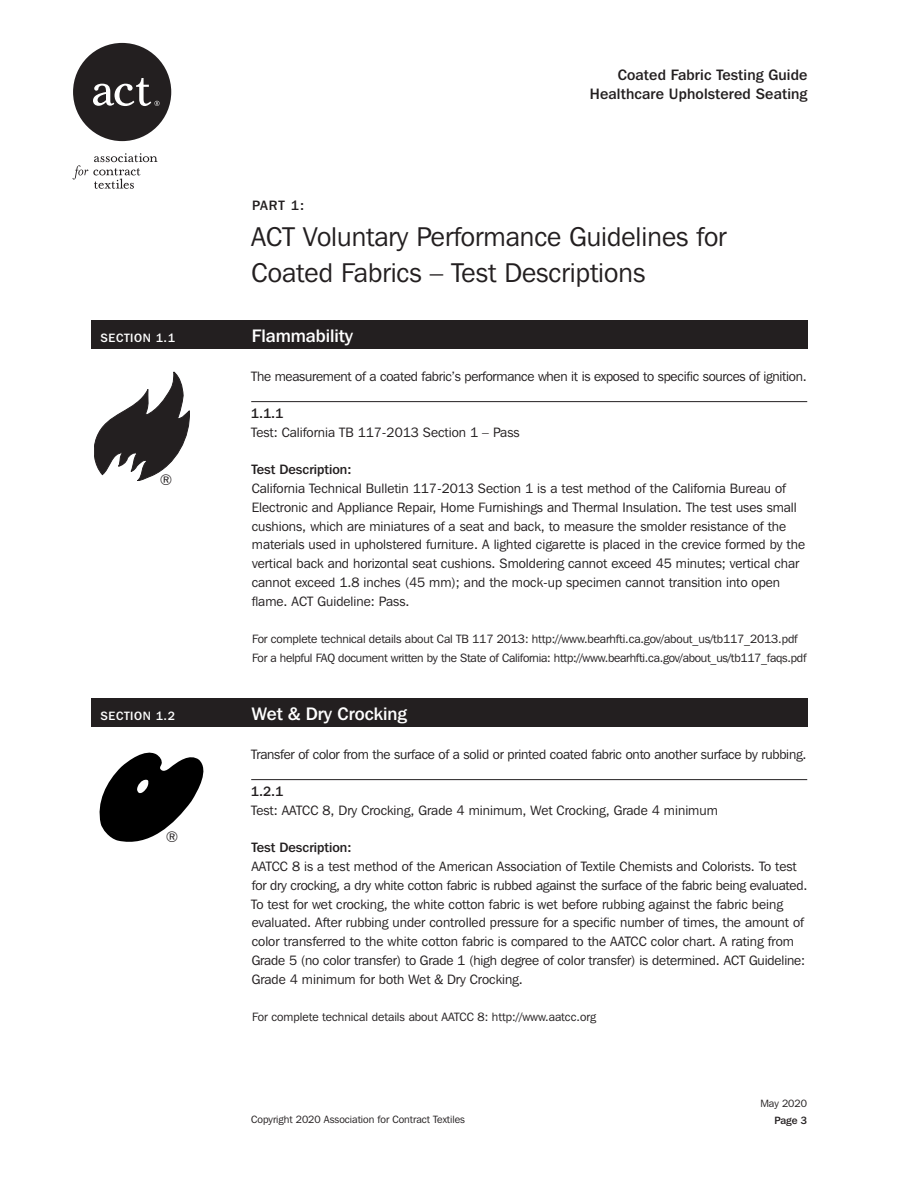
<style>
.page{position:relative;width:918px;height:1188px;background:#fff}
.page>*{position:absolute;margin:0;border:0;box-sizing:border-box;transform-origin:0 0}
.t1{font:27px/36px "Franklin Gothic IT Cby BT";color:#231f20}
.t2{font:500 18px "Franklin Gothic IT Cby BT";color:#fff}
.t3{font:500 15px/19.5px "Franklin Gothic IT Cby BT";letter-spacing:.01em;color:#231f20;text-align:right}
.t4{font:15px "Franklin Gothic IT Cby BT";color:#231f20}
.t5{font:13.5px/18.8px "Franklin Gothic IT Cby BT";color:#231f20}
.t6{font:13.5px "Franklin Gothic IT Cby BT";letter-spacing:-.02em;color:#231f20}
.t7{font:500 13.5px "Franklin Gothic IT Cby BT";color:#231f20}
.t8{font:12px "Franklin Gothic IT Cby BT";letter-spacing:-.01em;color:#231f20}
.t9{font:500 12px "Franklin Gothic IT Cby BT";letter-spacing:.05em;color:#fff}
.t10{font:10.5px "Franklin Gothic IT Cby BT";color:#231f20}
.t11{font:500 10.5px "Franklin Gothic IT Cby BT";color:#231f20}
</style>
<div class="page">
<svg style="left:72px;top:153px;width:86px;height:36px"></svg>
<div style="left:73px;top:43px;width:98px;height:98px;background:#231f20;border-radius:50%"></div>
<svg style="left:93px;top:78px;width:67px;height:28px"></svg>
<hr style="left:251px;top:401px;width:556px;height:1px;background:#231f20">
<hr style="left:251px;top:779px;width:556px;height:1px;background:#231f20">
<div style="left:91px;top:320px;width:717px;height:28px;background:#231f20"></div>
<div style="left:91px;top:698px;width:717px;height:28px;background:#231f20"></div>
<svg style="left:100px;top:753px;width:103px;height:89px"></svg>
<svg style="left:94px;top:372px;width:95px;height:109px"></svg>
<p class="t3" style="left:590px;top:64px;width:219px">Coated Fabric Testing Guide<br>Healthcare Upholstered Seating</p>
<p class="t7" style="left:252px;top:197px;width:54px">PART 1:</p>
<p class="t1" style="left:251px;top:218px;width:477px">ACT Voluntary Performance Guidelines for<br>Coated Fabrics – Test Descriptions</p>
<p class="t9" style="left:100px;top:330px;width:76px">SECTION 1.1</p>
<p class="t2" style="left:252px;top:324px;width:103px">Flammability</p>
<p class="t4" style="left:160px;top:470px;width:14px">®</p>
<p class="t6" style="left:251px;top:368px;width:557px">The measurement of a coated fabric’s performance when it is exposed to specific sources of ignition.</p>
<p class="t7" style="left:251px;top:405px;width:34px">1.1.1</p>
<p class="t5" style="left:251px;top:423px;width:270px">Test: California TB 117-2013 Section 1 – Pass</p>
<p class="t7" style="left:251px;top:461px;width:102px">Test Description:</p>
<p class="t5" style="left:252px;top:479px;width:555px">California Technical Bulletin 117-2013 Section 1 is a test method of the California Bureau of Electronic and Appliance Repair, Home Furnishings and Thermal Insulation. The test uses small cushions, which are miniatures of a seat and back, to measure the smolder resistance of the materials used in upholstered furniture. A lighted cigarette is placed in the crevice formed by the vertical back and horizontal seat cushions. Smoldering cannot exceed 45 minutes; vertical char cannot exceed 1.8 inches (45 mm); and the mock-up specimen cannot transition into open flame. ACT Guideline: Pass.</p>
<p class="t8" style="left:252px;top:632px;width:547px">For complete technical details about Cal TB 117 2013: http://www.bearhfti.ca.gov/about_us/tb117_2013.pdf</p>
<p class="t8" style="left:252px;top:650px;width:556px">For a helpful FAQ document written by the State of California: http://www.bearhfti.ca.gov/about_us/tb117_faqs.pdf</p>
<p class="t9" style="left:100px;top:708px;width:76px">SECTION 1.2</p>
<p class="t2" style="left:252px;top:702px;width:156px">Wet &amp; Dry Crocking</p>
<p class="t4" style="left:166px;top:827px;width:14px">®</p>
<p class="t5" style="left:251px;top:744px;width:557px">Transfer of color from the surface of a solid or printed coated fabric onto another surface by rubbing.</p>
<p class="t7" style="left:251px;top:783px;width:34px">1.2.1</p>
<p class="t5" style="left:251px;top:801px;width:468px">Test: AATCC 8, Dry Crocking, Grade 4 minimum, Wet Crocking, Grade 4 minimum</p>
<p class="t7" style="left:251px;top:839px;width:102px">Test Description:</p>
<p class="t5" style="left:251px;top:857px;width:558px">AATCC 8 is a test method of the American Association of Textile Chemists and Colorists. To test for dry crocking, a dry white cotton fabric is rubbed against the surface of the fabric being evaluated.<br>To test for wet crocking, the white cotton fabric is wet before rubbing against the fabric being evaluated. After rubbing under controlled pressure for a specific number of times, the amount of color transferred to the white cotton fabric is compared to the AATCC color chart. A rating from Grade 5 (no color transfer) to Grade 1 (high degree of color transfer) is determined. ACT Guideline:<br>Grade 4 minimum for both Wet &amp; Dry Crocking.</p>
<p class="t8" style="left:252px;top:1010px;width:345px">For complete technical details about AATCC 8: http://www.aatcc.org</p>
<p class="t10" style="left:251px;top:1112px;width:215px">Copyright 2020 Association for Contract Textiles</p>
<p class="t10" style="left:760px;top:1097px;width:48px">May 2020</p>
<p class="t11" style="left:775px;top:1113px;width:34px">Page 3</p>
</div>
